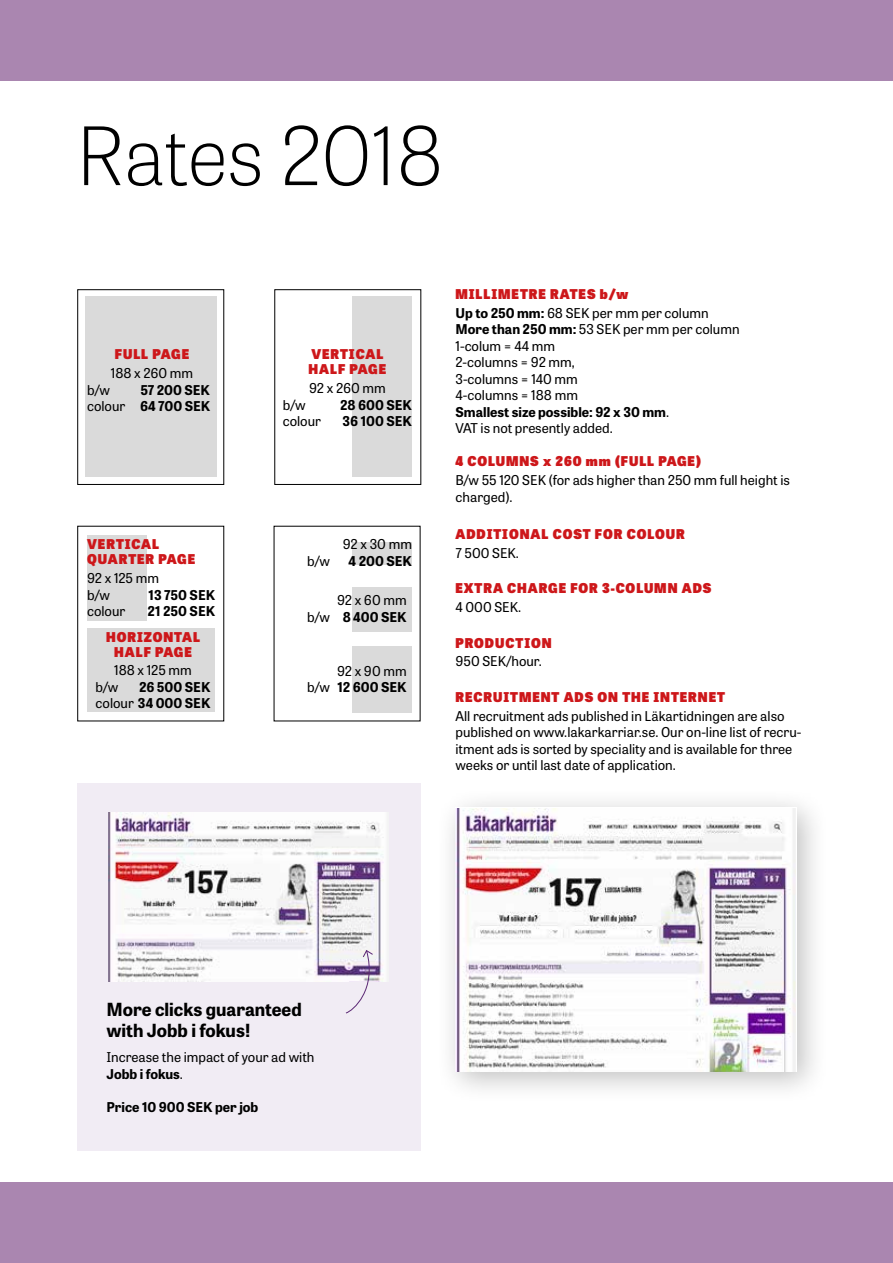
<style>
.page{position:relative;width:893px;height:1263px;background:#fff}
.page>*{position:absolute;margin:0;border:0;box-sizing:border-box;transform-origin:0 0}
.t1{font:100 79.95px "Tablet Gothic";letter-spacing:-.01em;color:#000}
.t2{font:700 18px/21px "Tablet Gothic";color:#000}
.t3{font:13.5px/16.5px "Tablet Gothic";color:#000}
.t4{font:800 13.5px/15px "Tablet Gothic";letter-spacing:.07em;color:#cd171a}
.t5{font:700 13.5px/16.5px "Tablet Gothic";color:#000;text-align:right}
.s1{font-weight:400}
.s2{font-weight:700}
.s3{font-weight:800;color:#cd171a}
</style>
<div class="page">
<div style="left:352px;top:297px;width:60px;height:180px;background:#dadada"></div>
<div style="left:87px;top:535px;width:60px;height:86px;background:#dadada"></div>
<div style="left:352px;top:542px;width:60px;height:23px;background:#dadada"></div>
<div style="left:352px;top:587px;width:60px;height:44px;background:#dadada"></div>
<div style="left:352px;top:647px;width:60px;height:66px;background:#dadada"></div>
<div style="left:87px;top:628px;width:128px;height:84px;background:#dadada"></div>
<div style="left:85px;top:297px;width:132px;height:180px;background:#dadada"></div>
<div style="left:0;top:0;width:893px;height:81px;background:#aa86b0"></div>
<div style="left:0;top:1182px;width:893px;height:81px;background:#aa86b0"></div>
<div style="left:435px;top:787px;width:395px;height:317px;background:#000;opacity:.25"></div>
<img style="left:455px;top:808px;width:341px;height:263px">
<div style="left:78px;top:783px;width:343px;height:368px;background:#f1ecf4"></div>
<img style="left:109px;top:812px;width:278px;height:169px">
<svg style="left:345px;top:949px;width:32px;height:65px"></svg>
<h1 class="t1" style="left:77px;top:102px;width:369px">Rates 2018</h1>
<p class="t4" style="left:115px;top:346px;width:76px">FULL PAGE</p>
<p class="t3" style="left:111px;top:364px;width:84px">188 x 260 mm</p>
<p class="t3" style="left:87px;top:381px;width:24px">b/w</p>
<p class="t5" style="left:87px;top:381px;width:125px">57 200 SEK<br><span class="s1">colour</span> 64 700 SEK</p>
<p class="t4" style="left:87px;top:536px;width:110px">VERTICAL<br>QUARTER PAGE</p>
<p class="t3" style="left:87px;top:569px;width:73px">92 x 125 mm b/w</p>
<p class="t5" style="left:149px;top:586px;width:68px">13 750 SEK</p>
<p class="t3" style="left:87px;top:602px;width:40px">colour</p>
<p class="t5" style="left:148px;top:602px;width:69px">21 250 SEK</p>
<p class="t4" style="left:106px;top:629px;width:95px;text-align:center">HORIZONTAL<br>HALF PAGE</p>
<p class="t3" style="left:96px;top:662px;width:98px;text-indent:19px">188 x 125 mm b/w</p>
<p class="t5" style="left:96px;top:678px;width:116px">26 500 SEK<br><span class="s1">colour</span> 34 000 SEK</p>
<p class="t4" style="left:309px;top:346px;width:79px">VERTICAL<br>HALF PAGE</p>
<p class="t3" style="left:309px;top:379px;width:78px">92 x 260 mm</p>
<p class="t3" style="left:283px;top:396px;width:24px">b/w</p>
<p class="t5" style="left:340px;top:396px;width:73px">28 600 SEK</p>
<p class="t3" style="left:283px;top:412px;width:40px">colour</p>
<p class="t5" style="left:343px;top:412px;width:71px">36 100 SEK</p>
<p class="t3" style="left:343px;top:536px;width:71px">92 x 30 mm</p>
<p class="t3" style="left:307px;top:552px;width:24px">b/w</p>
<p class="t5" style="left:349px;top:552px;width:65px">4 200 SEK</p>
<p class="t3" style="left:307px;top:591px;width:101px;text-align:right">92 x 60 mm<br>b/w <span class="s2">8 400 SEK</span></p>
<p class="t3" style="left:307px;top:662px;width:101px;text-align:right">92 x 90 mm<br>b/w <span class="s2">12 600 SEK</span></p>
<p class="t3" style="left:455px;top:285px;width:255px;line-height:18.6px"><span class="s3">MILLIMETRE RATES b/w<br></span><span class="s2">Up to 250 mm:</span> 68 SEK per mm per column</p>
<p class="t3" style="left:455px;top:321px;width:286px"><span class="s2">More than 250 mm:</span> 53 SEK per mm per column<br>1-colum = 44 mm<br>2-columns = 92 mm,<br>3-columns = 140 mm<br>4-columns = 188 mm<br><span class="s2">Smallest size possible: 92 x 30 mm</span>.<br>VAT is not presently added.</p>
<p class="t4" style="left:455px;top:453px;width:247px">4 COLUMNS x 260 mm (FULL PAGE)</p>
<p class="t3" style="left:455px;top:471px;width:336px">B/w 55 120 SEK (for ads higher than 250 mm full height is charged).</p>
<p class="t4" style="left:455px;top:526px;width:231px">ADDITIONAL COST FOR COLOUR</p>
<p class="t3" style="left:455px;top:544px;width:65px">7 500 SEK.</p>
<p class="t4" style="left:455px;top:580px;width:257px">EXTRA CHARGE FOR 3-COLUMN ADS</p>
<p class="t3" style="left:455px;top:598px;width:67px">4 000 SEK.</p>
<p class="t4" style="left:455px;top:634px;width:98px">PRODUCTION</p>
<p class="t3" style="left:455px;top:652px;width:88px">950 SEK/hour.</p>
<p class="t4" style="left:455px;top:689px;width:271px">RECRUITMENT ADS ON THE INTERNET</p>
<p class="t3" style="left:455px;top:707px;width:347px">All recruitment ads published in Läkartidningen are also published on www.lakarkarriar.se. Our on-line list of recru&shy;itment ads is sorted by speciality and is available for three weeks or until last date of application.</p>
<h2 class="t2" style="left:106px;top:999px;width:197px">More clicks guaranteed with Jobb i fokus!</h2>
<p class="t3" style="left:106px;top:1049px;width:210px">Increase the impact of your ad with<br><span class="s2">Jobb i fokus</span>.</p>
<p class="t5" style="left:106px;top:1098px;width:153px">Price 10 900 SEK per job</p>
</div>
